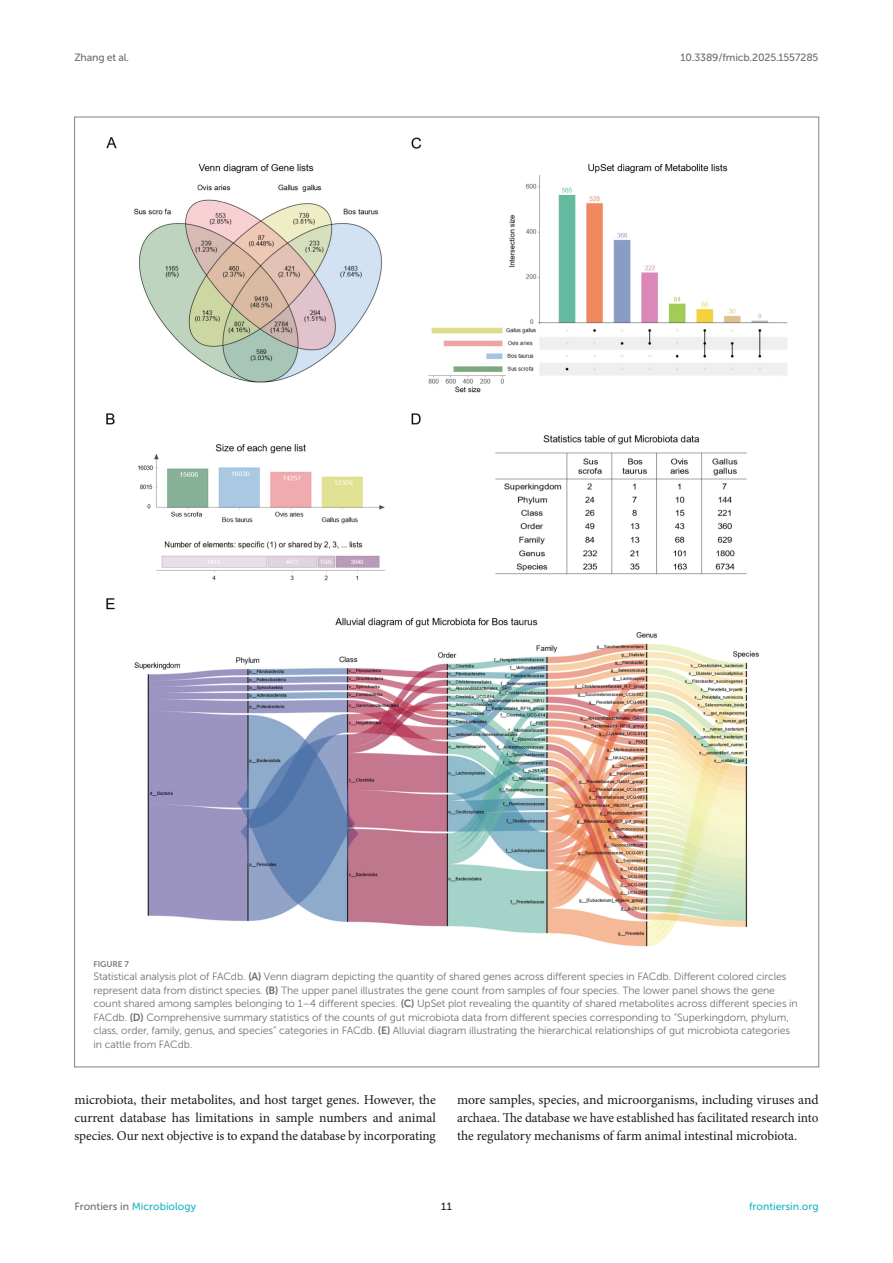
<style>
.page{position:relative;width:893px;height:1263px;background:#fff}
.page>*{position:absolute;margin:0;border:0;box-sizing:border-box;transform-origin:0 0}
.TEXT{font:13.5px/18px "Minion Pro";letter-spacing:-.005em;color:#1b1c1b;text-align:justify}
.FIG_LEG{font:10.5px/13.5px "Museo Sans 300";letter-spacing:-.01em;color:#706f70}
.t1{font:10.5px "Museo Sans 500";color:#1db5c3}
.t2{font:10.5px "Museo Sans 500";letter-spacing:-.015em;color:#706f70}
.t3{font:10.5px "Museo Sans 500";color:#1b1c1b}
.FIG_HD{font:8.25px "Museo Sans 700";letter-spacing:-.01em;color:#7e7f7f}
.s1{font-family:"Museo Sans 700"}
.s2{color:#706f70}
</style>
<div class="page">
<img style="left:106px;top:137px;width:682px;height:810px">
<p class="t2" style="left:74px;top:51px;width:56px">Zhang et al.</p>
<p class="t2" style="left:681px;top:51px;width:139px">10.3389/fmicb.2025.1557285</p>
<p class="FIG_HD" style="left:94px;top:959px;width:37px">FIGURE 7</p>
<p class="FIG_LEG" style="left:94px;top:970px;width:706px">Statistical analysis plot of FACdb. <span class="s1">(A)</span> Venn diagram depicting the quantity of shared genes across different species in FACdb. Different colored circles represent data from distinct species. <span class="s1">(B)</span> The upper panel illustrates the gene count from samples of four species. The lower panel shows the gene count shared among samples belonging to 1–4 different species. <span class="s1">(C)</span> UpSet plot revealing the quantity of shared metabolites across different species in FACdb. <span class="s1">(D)</span> Comprehensive summary statistics of the counts of gut microbiota data from different species corresponding to “Superkingdom, phylum, class, order, family, genus, and species” categories in FACdb. <span class="s1">(E)</span> Alluvial diagram illustrating the hierarchical relationships of gut microbiota categories in cattle from FACdb.</p>
<p class="TEXT" style="left:74px;top:1091px;width:363px">microbiota, their metabolites, and host target genes. However, the current database has limitations in sample numbers and animal species. Our next objective is to expand the database by incorporating</p>
<p class="TEXT" style="left:457px;top:1091px;width:363px">more samples, species, and microorganisms, including viruses and archaea. The database we have established has facilitated research into the regulatory mechanisms of farm animal intestinal microbiota.</p>
<p class="t1" style="left:74px;top:1200px;width:123px"><span class="s2">Frontiers in</span> Microbiology</p>
<p class="t3" style="left:441px;top:1200px;width:12px">11</p>
<p class="t1" style="left:749px;top:1200px;width:71px">frontiersin.org</p>
</div>
